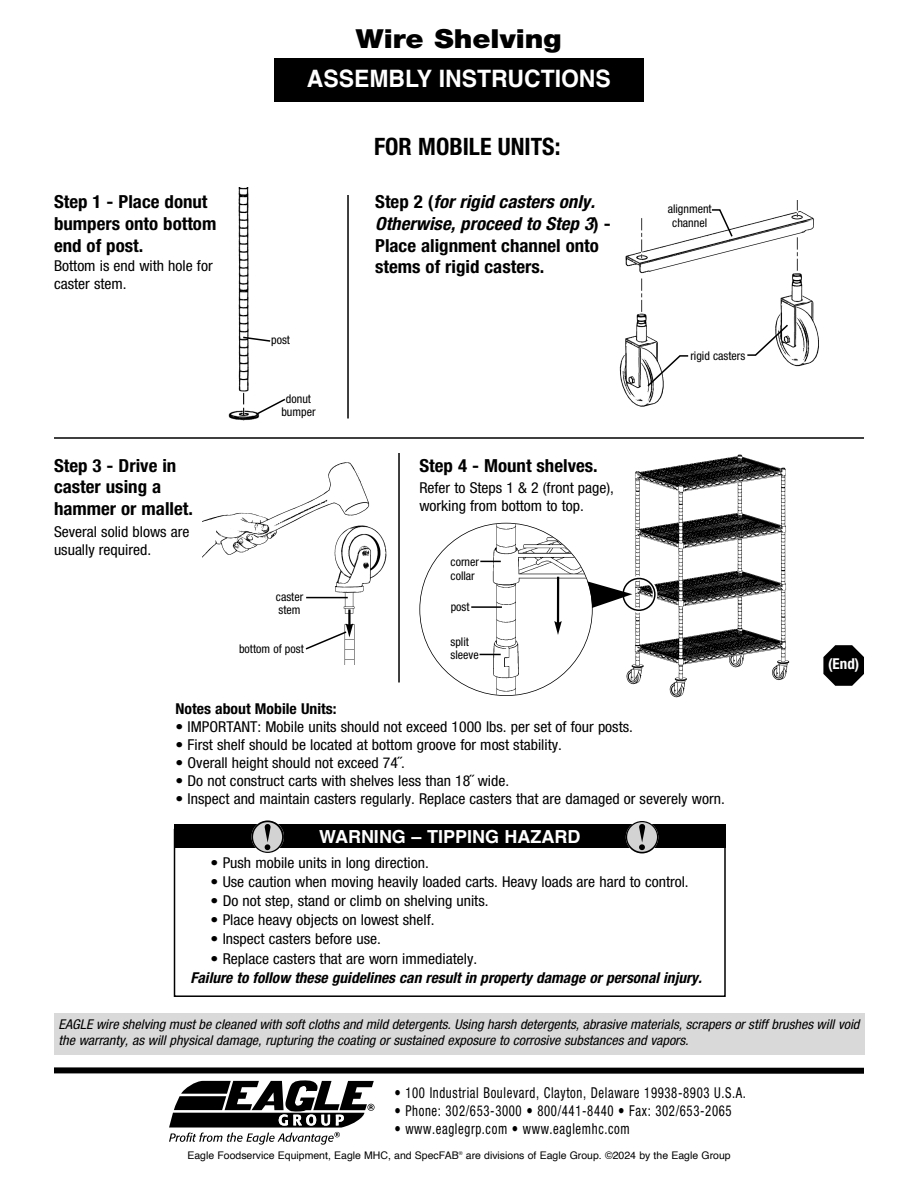
<style>
.page{position:relative;width:918px;height:1188px;background:#fff}
.page>*{position:absolute;margin:0;border:0;box-sizing:border-box;transform-origin:0 0}
.t1{font:900 26.25px "Helvetica Neue LT Pro";color:#000;scale:1.1 1}
.t2{font:700 24px "Helvetica";color:#fff;scale:.95 1}
.t3{font:700 condensed 24px "Helvetica Neue LT Pro";color:#000}
.t4{font:700 condensed 18px/21.6px "Helvetica Neue LT Pro";color:#000;scale:1.05 1}
.t5{font:700 18px "Helvetica";color:#fff}
.t6{font:condensed 15px/18px "Helvetica Neue LT Pro";color:#000;scale:1.05 1}
.t7{font:condensed 15px "Helvetica Neue LT Pro";letter-spacing:.05em;color:#000;scale:.85 1}
.t8{font:italic 700 condensed 15px "Helvetica Neue LT Pro";color:#000}
.t9{font:700 condensed 15px "Helvetica Neue LT Pro";color:#000;scale:1.05 1}
.t10{font:700 condensed 15px "Helvetica Neue LT Pro";color:#fff}
.t11{font:italic condensed 13.5px/16.2px "Helvetica Neue LT Pro";color:#000;scale:1.05 1}
.t12{font:condensed 12px/13.5px "Helvetica Neue LT Pro";color:#000}
.t13{font:10.5px "Helvetica";color:#000}
.s1{font-style:italic}
</style>
<div class="page">
<img style="left:203px;top:462px;width:184px;height:202px">
<img style="left:626px;top:454px;width:164px;height:244px">
<hr style="left:348px;top:609px;width:3px;height:17px;background:#000">
<hr style="left:306px;top:597px;width:42px;height:1px;background:#000">
<svg style="left:304px;top:624px;width:49px;height:27px"></svg>
<img style="left:619px;top:200px;width:200px;height:207px">
<svg style="left:710px;top:208px;width:24px;height:30px"></svg>
<svg style="left:646px;top:354px;width:44px;height:34px"></svg>
<svg style="left:746px;top:323px;width:44px;height:34px"></svg>
<div style="left:174px;top:829px;width:552px;height:168px;border:2px solid #000"></div>
<div style="left:174px;top:824px;width:552px;height:24px;background:#000"></div>
<img style="left:251px;top:820px;width:33px;height:33px;border-radius:50%">
<img style="left:626px;top:821px;width:32px;height:32px;border-radius:50%">
<img style="left:228px;top:188px;width:31px;height:232px">
<svg style="left:255px;top:397px;width:31px;height:19px"></svg>
<svg style="left:242px;top:336px;width:29px;height:7px"></svg>
<hr style="left:54px;top:437px;width:810px;height:2px;background:#000">
<hr style="left:347px;top:195px;width:2px;height:223px;background:#000">
<hr style="left:398px;top:453px;width:2px;height:229px;background:#000">
<svg style="left:592px;top:576px;width:65px;height:38px"></svg>
<img style="left:474px;top:523px;width:118px;height:172px">
<svg style="left:554px;top:574px;width:8px;height:61px"></svg>
<hr style="left:471px;top:606px;width:31px;height:2px;background:#000">
<svg style="left:480px;top:561px;width:21px;height:1px"></svg>
<svg style="left:480px;top:654px;width:21px;height:1px"></svg>
<svg style="left:823px;top:645px;width:41px;height:41px"></svg>
<div style="left:54px;top:1014px;width:810px;height:41px;background:#d9d9d9"></div>
<svg style="left:169px;top:1080px;width:206px;height:65px"></svg>
<div style="left:54px;top:1067px;width:810px;height:7px;background:#000"></div>
<div style="left:274px;top:58px;width:370px;height:44px;background:#000"></div>
<h1 class="t1" style="left:356px;top:24px;width:189px">Wire Shelving</h1>
<h2 class="t2" style="left:307px;top:68px;width:321px">ASSEMBLY INSTRUCTIONS</h2>
<p class="t4" style="left:54px;top:193px;width:156px">Step 1 - Place donut bumpers onto bottom end of post.</p>
<p class="t6" style="left:54px;top:258px;width:153px">Bottom is end with hole for caster stem.</p>
<p class="t4" style="left:54px;top:456px;width:134px">Step 3 - Drive in caster using a hammer or mallet.</p>
<p class="t6" style="left:54px;top:524px;width:131px">Several solid blows are usually required.</p>
<p class="t12" style="left:271px;top:335px;width:20px">post</p>
<p class="t12" style="left:281px;top:393px;width:36px;text-align:center">donut bumper</p>
<p class="t12" style="left:276px;top:591px;width:29px">caster stem</p>
<p class="t12" style="left:239px;top:643px;width:66px">bottom of post</p>
<h2 class="t3" style="left:374px;top:138px;width:188px">FOR MOBILE UNITS:</h2>
<p class="t4" style="left:375px;top:193px;width:226px">Step 2 (<span class="s1">for rigid casters only.<br>Otherwise, proceed to Step 3</span>) -<br>Place alignment channel onto stems of rigid casters.</p>
<p class="t4" style="left:419px;top:456px;width:171px">Step 4 - Mount shelves.</p>
<p class="t6" style="left:419px;top:480px;width:187px">Refer to Steps 1 &amp; 2 (front page), working from bottom to top.</p>
<p class="t12" style="left:451px;top:557px;width:30px">corner collar</p>
<p class="t12" style="left:451px;top:601px;width:20px">post</p>
<p class="t12" style="left:450px;top:636px;width:30px">split sleeve</p>
<p class="t12" style="left:668px;top:203px;width:45px;text-align:center">alignment channel</p>
<p class="t12" style="left:690px;top:350px;width:56px">rigid casters</p>
<p class="t9" style="left:176px;top:704px;width:155px">Notes about Mobile Units:</p>
<p class="t6" style="left:176px;top:719px;width:437px">• IMPORTANT: Mobile units should not exceed 1000 lbs. per set of four posts.</p>
<p class="t6" style="left:176px;top:737px;width:370px">• First shelf should be located at bottom groove for most stability.</p>
<p class="t6" style="left:176px;top:755px;width:220px">• Overall height should not exceed 74˝.</p>
<p class="t6" style="left:176px;top:773px;width:319px">• Do not construct carts with shelves less than 18˝ wide.</p>
<p class="t6" style="left:176px;top:791px;width:525px">• Inspect and maintain casters regularly. Replace casters that are damaged or severely worn.</p>
<p class="t5" style="left:319px;top:829px;width:263px">WARNING – TIPPING HAZARD</p>
<p class="t6" style="left:211px;top:855px;width:209px">• Push mobile units in long direction.</p>
<p class="t6" style="left:211px;top:874px;width:457px">• Use caution when moving heavily loaded carts. Heavy loads are hard to control.</p>
<p class="t6" style="left:211px;top:893px;width:266px">• Do not step, stand or climb on shelving units.</p>
<p class="t6" style="left:211px;top:912px;width:215px">• Place heavy objects on lowest shelf.</p>
<p class="t6" style="left:211px;top:931px;width:164px">• Inspect casters before use.</p>
<p class="t6" style="left:211px;top:951px;width:255px">• Replace casters that are worn immediately.</p>
<p class="t8" style="left:190px;top:972px;width:513px">Failure to follow these guidelines can result in property damage or personal injury.</p>
<p class="t10" style="left:828px;top:658px;width:33px">(End)</p>
<p class="t11" style="left:59px;top:1018px;width:764px">EAGLE wire shelving must be cleaned with soft cloths and mild detergents. Using harsh detergents, abrasive materials, scrapers or stiff brushes will void the warranty, as will physical damage, rupturing the coating or sustained exposure to corrosive substances and vapors.</p>
<p class="t7" style="left:394px;top:1087px;width:415px">• 100 Industrial Boulevard, Clayton, Delaware 19938-8903 U.S.A.</p>
<p class="t7" style="left:394px;top:1105px;width:398px">• Phone: 302/653-3000 • 800/441-8440 • Fax: 302/653-2065</p>
<p class="t7" style="left:394px;top:1123px;width:278px">• www.eaglegrp.com • www.eaglemhc.com</p>
<p class="t13" style="left:187px;top:1151px;width:545px">Eagle Foodservice Equipment, Eagle MHC, and SpecFAB<sup>®</sup> are divisions of Eagle Group. ©2024 by the Eagle Group</p>
</div>
